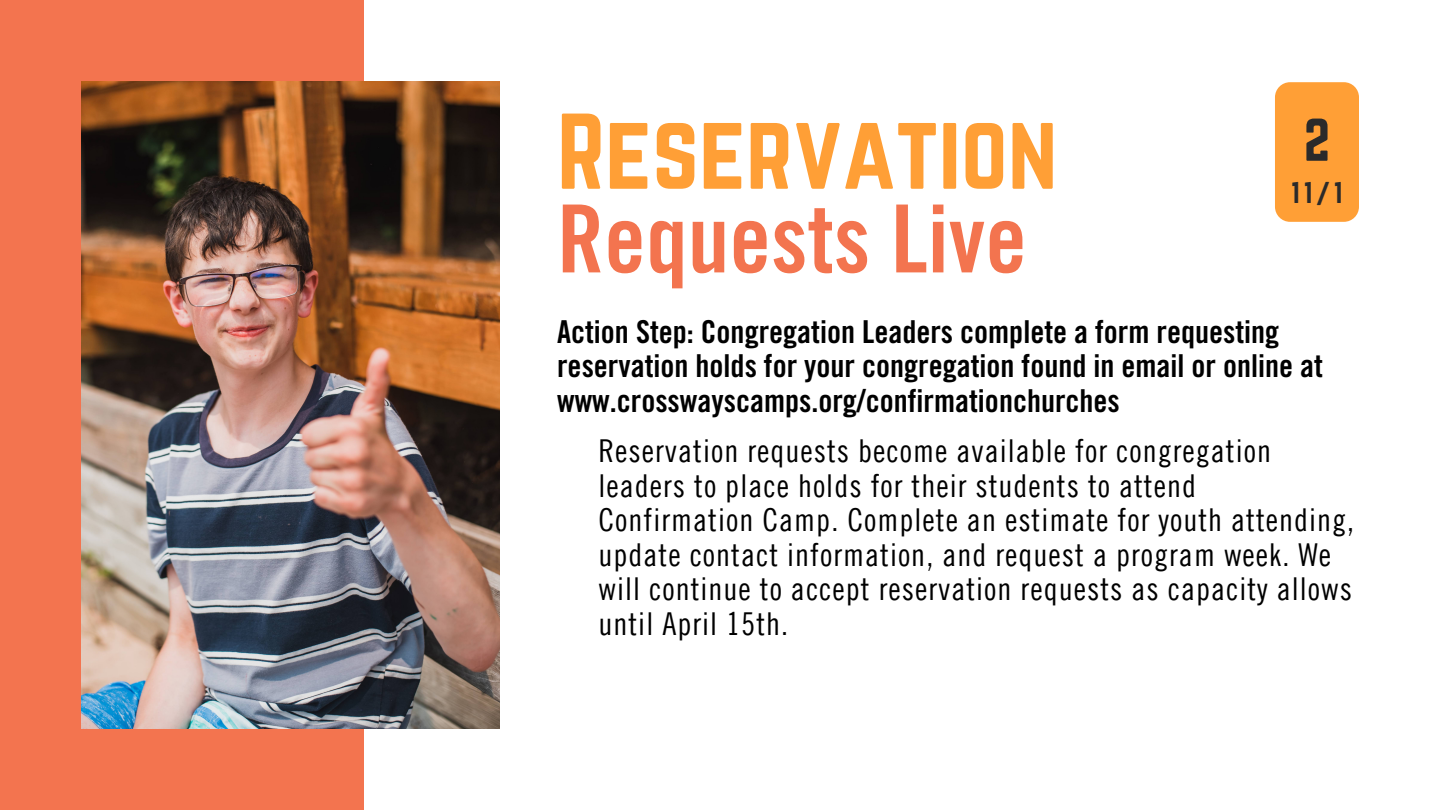
<style>
.page{position:relative;width:1440px;height:810px;background:#f3744f}
.page>*{position:absolute;margin:0;border:0;box-sizing:border-box;transform-origin:0 0}
.t1{font:94px "Trade Gothic LT Std Bd Cn 20";color:#f3744f}
.t2{font:94px "Norwester";color:#ff9f36}
.t3{font:52.8px "Norwester";color:#2b2a2a}
.t4{font:31.6px/34.5px "Trade Gothic LT Cond Eighteen";letter-spacing:.03em;color:#000}
.t5{font:31.6px/34.5px "Trade Gothic LT Std Bd Cn 20";color:#000}
.t6{font:26.4px "Norwester";color:#2b2a2a}
</style>
<div class="page">
<div style="left:364px;top:0;width:1076px;height:810px;background:#fff"></div>
<img style="left:81px;top:81px;width:418px;height:648px">
<div style="left:1275px;top:82px;width:84px;height:140px;background:#ff9f36;border-radius:15px"></div>
<p class="t2" style="left:557px;top:95px;width:502px">Reservation</p>
<p class="t1" style="left:557px;top:205px;width:471px">Requests Live</p>
<p class="t3" style="left:1304px;top:108px;width:28px">2</p>
<p class="t6" style="left:1291px;top:176px;width:53px">11/1</p>
<p class="t5" style="left:557px;top:319px;width:767px">Action Step: Congregation Leaders complete a form requesting reservation holds for your congregation found in email or online at www.crosswayscamps.org/confirmationchurches</p>
<p class="t4" style="left:598px;top:433px;width:757px">Reservation requests become available for congregation leaders to place holds for their students to attend Confirmation Camp. Complete an estimate for youth attending, update contact information, and request a program week. We will continue to accept reservation requests as capacity allows until April 15th.</p>
</div>
